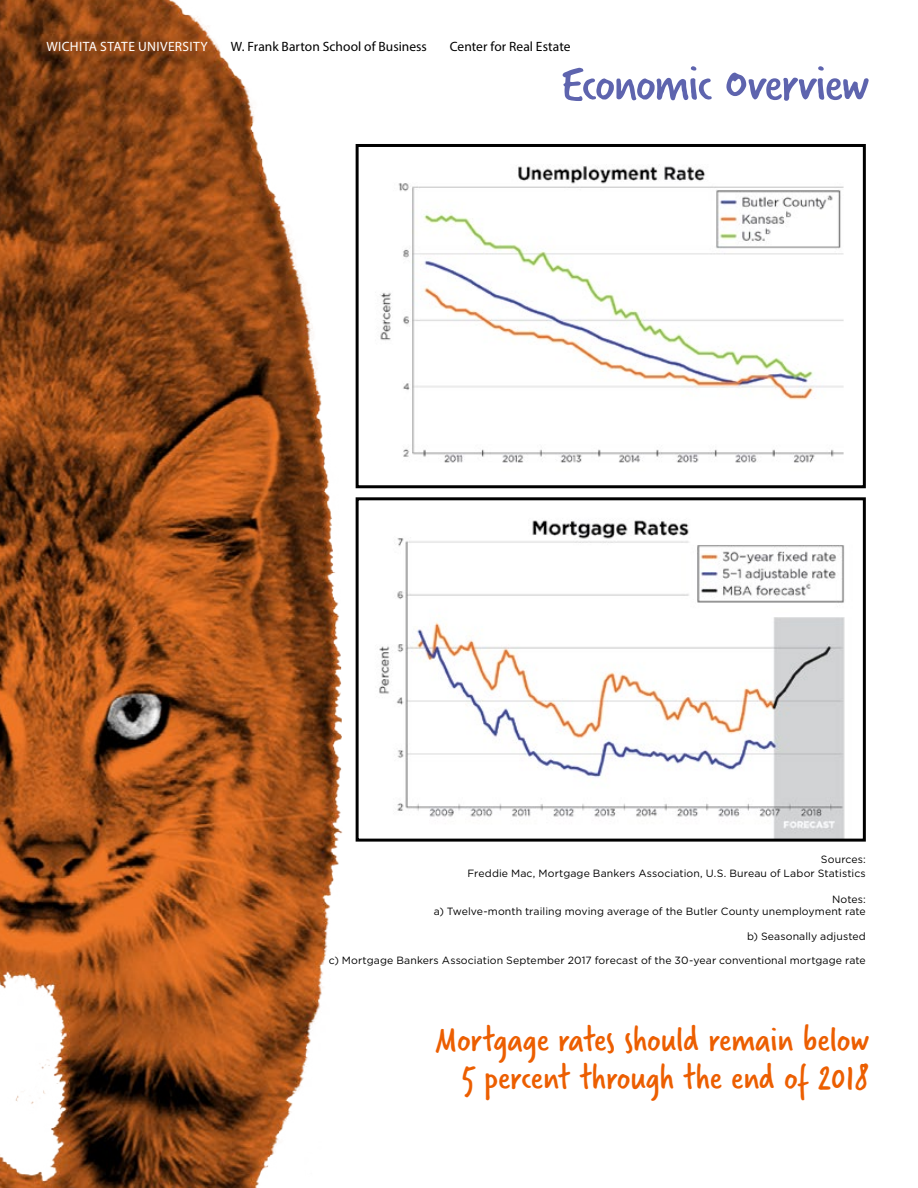
<style>
.page{position:relative;width:918px;height:1188px;background:#fff}
.page>*{position:absolute;margin:0;border:0;box-sizing:border-box;transform-origin:0 0}
.t1{font:55.5px "Verveine";letter-spacing:-.025em;color:#5e64ae}
.t2{font:37.5px/37.5px "Verveine";color:#ec5e00;text-align:right}
.t3{font:13.5px "Myriad Pro";letter-spacing:.005em;color:#000}
.t4{font:13.5px "Myriad Pro";letter-spacing:.025em;color:#fff}
.t5{font:10.5px/13.5px "Gotham";letter-spacing:.01em;color:#000;text-align:right}
</style>
<div class="page">
<img style="left:0;top:0;width:343px;height:1188px">
<img style="left:380px;top:164px;width:464px;height:299px">
<div style="left:356px;top:144px;width:510px;height:344px;border:3px solid #000"></div>
<img style="left:379px;top:520px;width:466px;height:318px">
<div style="left:356px;top:497px;width:510px;height:345px;border:3px solid #000"></div>
<p class="t4" style="left:47px;top:38px;width:163px">WICHITA STATE UNIVERSITY</p>
<p class="t3" style="left:231px;top:38px;width:197px">W. Frank Barton School of Business</p>
<p class="t3" style="left:450px;top:38px;width:122px">Center for Real Estate</p>
<h1 class="t1" style="left:561px;top:45px;width:310px">Economic Overview</h1>
<p class="t5" style="left:468px;top:852px;width:400px">Sources:<br>Freddie Mac, Mortgage Bankers Association, U.S. Bureau of Labor Statistics</p>
<p class="t5" style="left:434px;top:894px;width:434px;line-height:12px">Notes:<br>a) Twelve-month trailing moving average of the Butler County unemployment rate</p>
<p class="t5" style="left:747px;top:929px;width:120px">b) Seasonally adjusted</p>
<p class="t5" style="left:329px;top:953px;width:538px">c) Mortgage Bankers Association September 2017 forecast of the 30-year conventional mortgage rate</p>
<h2 class="t2" style="left:436px;top:1021px;width:435px">Mortgage rates should remain below<br>5 percent through the end of 2018</h2>
</div>
